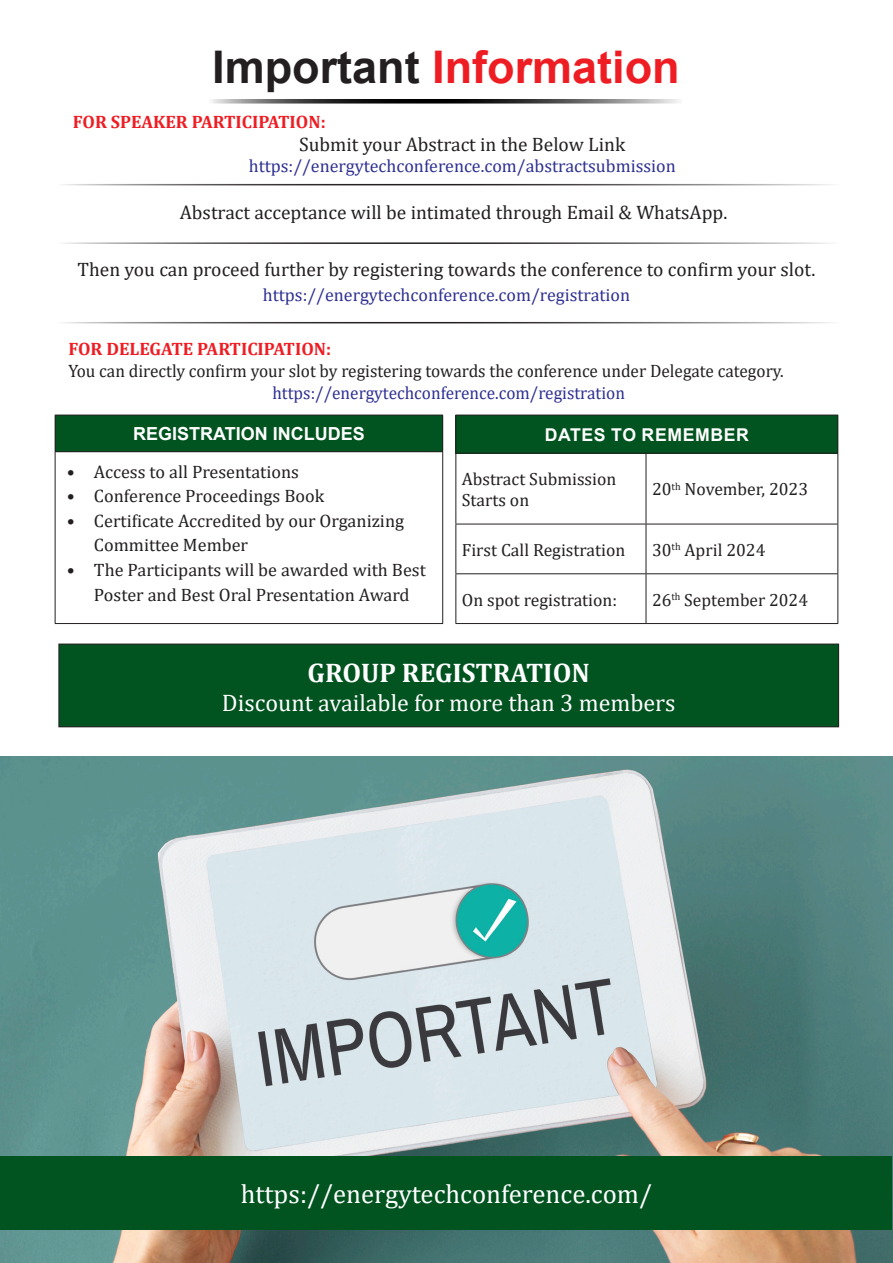
<style>
.page{position:relative;width:893px;height:1263px;background:#fff}
.page>*{position:absolute;margin:0;border:0;box-sizing:border-box;transform-origin:0 0}
.t1{font:700 45px "Arial";color:#ee1d23}
.t2{font:700 27px "Cambria";color:#fff}
.t3{font:26.7px "Cambria";color:#fff}
.t4{font:24px "Cambria";color:#fff}
.t5{font:19.5px "Cambria";color:#231f20}
.t6{font:18px/24.6px "Cambria";color:#231f20}
.t7{font:18px "Cambria";color:#2e3092}
.t8{font:18px "Cambria";color:#231f20;scale:.96 1}
.t9{font:700 18px "Cambria";color:#ee1d23}
.t10{font:18px "Cambria";color:#2e3092;scale:.96 1}
.t11{font:700 18px "Arial";color:#fff}
.t12{font:17.7px/21.1px "Cambria";color:#231f20}
.t13{font:700 17.7px "Arial";letter-spacing:.035em;color:#fff}
.s1{color:#231f20}
</style>
<div class="page">
<div style="left:59px;top:644px;width:780px;height:83px;background:#01531f"></div>
<div style="left:58px;top:644px;width:781px;height:83px;border:1px solid #231f20"></div>
<img style="left:1px;top:756px;width:891px;height:507px">
<hr style="left:54px;top:184px;width:785px;height:1px;background:#231f20">
<svg style="left:211px;top:99px;width:468px;height:5px;background:#606060"></svg>
<hr style="left:54px;top:242px;width:785px;height:2px;background:#231f20">
<hr style="left:54px;top:322px;width:785px;height:1px;background:#231f20">
<div style="left:55px;top:415px;width:388px;height:37px;background:#01531f"></div>
<hr style="left:55px;top:415px;width:388px;height:1px;background:#231f20">
<hr style="left:55px;top:415px;width:1px;height:36px;background:#231f20">
<hr style="left:442px;top:415px;width:1px;height:36px;background:#231f20">
<hr style="left:55px;top:451px;width:388px;height:1px;background:#231f20">
<hr style="left:55px;top:452px;width:1px;height:171px;background:#231f20">
<hr style="left:442px;top:452px;width:1px;height:171px;background:#231f20">
<hr style="left:55px;top:623px;width:388px;height:1px;background:#231f20">
<div style="left:1px;top:1156px;width:891px;height:73px;background:#01531f"></div>
<div style="left:456px;top:415px;width:382px;height:38px;background:#01531f"></div>
<hr style="left:455px;top:415px;width:191px;height:1px;background:#231f20">
<hr style="left:455px;top:415px;width:1px;height:38px;background:#231f20">
<hr style="left:646px;top:415px;width:192px;height:1px;background:#231f20">
<hr style="left:837px;top:415px;width:1px;height:38px;background:#231f20">
<hr style="left:455px;top:453px;width:191px;height:1px;background:#231f20">
<hr style="left:455px;top:453px;width:1px;height:71px;background:#231f20">
<hr style="left:646px;top:453px;width:192px;height:1px;background:#231f20">
<hr style="left:646px;top:453px;width:1px;height:71px;background:#231f20">
<hr style="left:837px;top:453px;width:1px;height:71px;background:#231f20">
<hr style="left:455px;top:524px;width:191px;height:1px;background:#231f20">
<hr style="left:455px;top:524px;width:1px;height:49px;background:#231f20">
<hr style="left:646px;top:524px;width:192px;height:1px;background:#231f20">
<hr style="left:646px;top:524px;width:1px;height:49px;background:#231f20">
<hr style="left:837px;top:524px;width:1px;height:49px;background:#231f20">
<hr style="left:455px;top:573px;width:191px;height:1px;background:#231f20">
<hr style="left:455px;top:574px;width:1px;height:49px;background:#231f20">
<hr style="left:646px;top:573px;width:192px;height:1px;background:#231f20">
<hr style="left:646px;top:574px;width:1px;height:49px;background:#231f20">
<hr style="left:837px;top:574px;width:1px;height:49px;background:#231f20">
<hr style="left:455px;top:623px;width:191px;height:1px;background:#231f20">
<hr style="left:646px;top:623px;width:192px;height:1px;background:#231f20">
<p class="t1" style="left:212px;top:36px;width:469px"><span class="s1">Important</span> Information</p>
<p class="t9" style="left:73px;top:109px;width:254px">FOR SPEAKER PARTICIPATION:</p>
<p class="t5" style="left:299px;top:133px;width:328px">Submit your Abstract in the Below Link</p>
<p class="t7" style="left:249px;top:156px;width:428px">https://energytechconference.com/abstractsubmission</p>
<p class="t5" style="left:180px;top:200px;width:549px">Abstract acceptance will be intimated through Email &amp; WhatsApp.</p>
<p class="t5" style="left:78px;top:258px;width:739px">Then you can proceed further by registering towards the conference to confirm your slot.</p>
<p class="t7" style="left:263px;top:284px;width:369px">https://energytechconference.com/registration</p>
<p class="t9" style="left:68px;top:337px;width:264px">FOR DELEGATE PARTICIPATION:</p>
<p class="t8" style="left:68px;top:360px;width:746px">You can directly confirm your slot by registering towards the conference under Delegate category.</p>
<p class="t10" style="left:272px;top:382px;width:369px">https://energytechconference.com/registration</p>
<p class="t11" style="left:133px;top:421px;width:233px">REGISTRATION INCLUDES</p>
<p class="t6" style="left:67px;top:459px;width:234px">• Access to all Presentations</p>
<p class="t6" style="left:67px;top:484px;width:259px">• Conference Proceedings Book</p>
<p class="t6" style="left:94px;top:508px;width:312px;text-indent:-27px">• Certificate Accredited by our Organizing<br>Committee Member</p>
<p class="t6" style="left:67px;top:557px;width:360px;text-align:center">• The Participants will be awarded with Best<br>Poster and Best Oral Presentation Award</p>
<p class="t13" style="left:545px;top:422px;width:206px">DATES TO REMEMBER</p>
<p class="t12" style="left:462px;top:468px;width:156px">Abstract Submission<br>Starts on</p>
<p class="t12" style="left:652px;top:479px;width:158px">20<sup>th</sup> November, 2023</p>
<p class="t12" style="left:462px;top:539px;width:165px">First Call Registration</p>
<p class="t12" style="left:652px;top:539px;width:115px">30<sup>th</sup> April 2024</p>
<p class="t12" style="left:462px;top:589px;width:157px">On spot registration:</p>
<p class="t12" style="left:652px;top:589px;width:157px">26<sup>th</sup> September 2024</p>
<p class="t2" style="left:308px;top:654px;width:284px">GROUP REGISTRATION</p>
<p class="t4" style="left:222px;top:689px;width:455px">Discount available for more than 3 members</p>
<p class="t3" style="left:241px;top:1178px;width:413px">https://energytechconference.com/</p>
</div>
